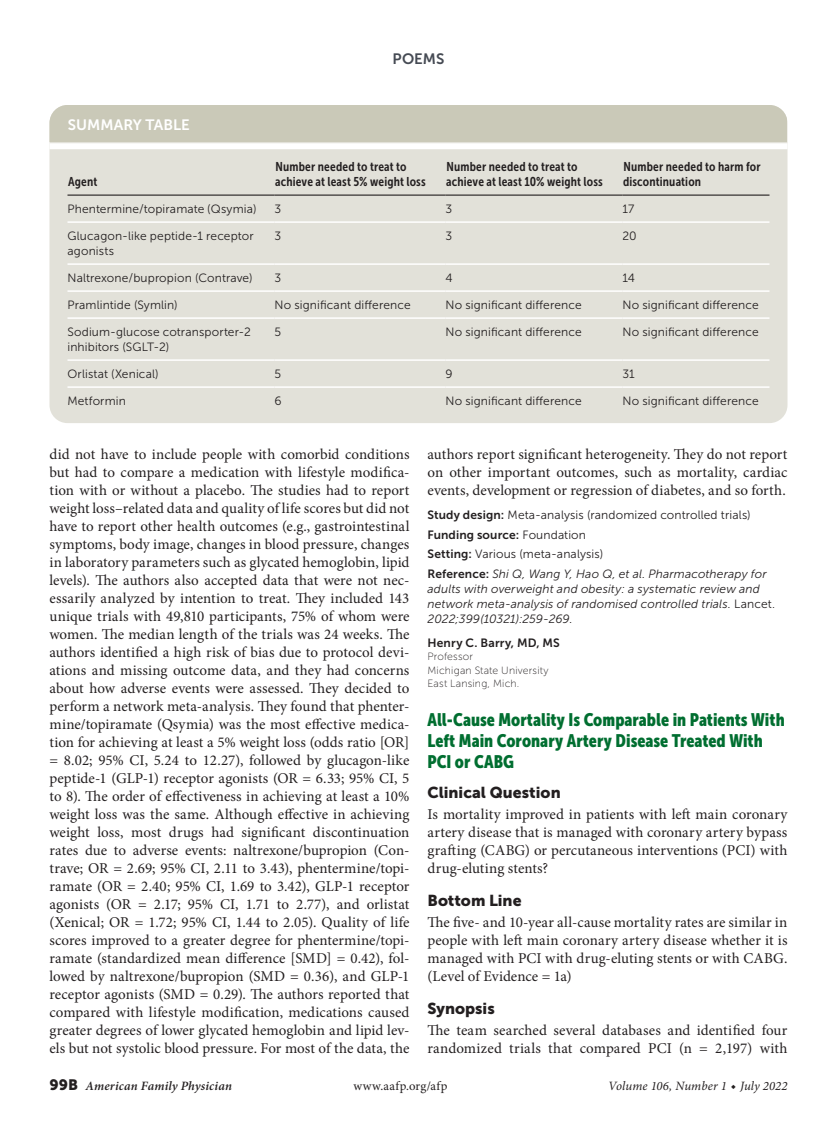
<style>
.page{position:relative;width:837px;height:1134px;background:#fff}
.page>*{position:absolute;margin:0;border:0;box-sizing:border-box;transform-origin:0 0}
.item_title{font:18px/21px "Museo Sans Cond 900";color:#006e30}
.head1{font:15.75px "Museo Sans 900";color:#231f20}
.body_noindent{font:15px/18px "Minion Pro";letter-spacing:.005em;color:#231f20;text-align:justify}
.table_title_sort{font:15px "Museo Sans 700";color:#fff}
.t1{font:15px "Museo Sans 700";color:#464b54}
.table_head{font:12.75px/15.3px "Museo Sans Cond 700";letter-spacing:.01em;color:#231f20}
.table_head_last_col{font:12.75px/15.3px "Museo Sans Cond 700";letter-spacing:.015em;color:#231f20}
.t2{font:italic 600 12.75px "Minion Pro";letter-spacing:.015em;color:#231f20}
.t3{font:italic 12.75px "Minion Pro";letter-spacing:.01em;color:#231f20}
.t4{font:12.75px "Minion Pro";letter-spacing:.03em;color:#231f20}
.table_data{font:12px/15px "Museo Sans 300";letter-spacing:.01em;color:#231f20}
.poems_ref{font:italic 12px/15px "Museo Sans 300";letter-spacing:.01em;color:#231f20}
.poems_ref-2{font:12px "Museo Sans 300";letter-spacing:.01em;color:#231f20}
.table_data_last_col{font:12px "Museo Sans 300";letter-spacing:.01em;color:#231f20}
.poems_ref-3{font:12px "Museo Sans 700";letter-spacing:.01em;color:#231f20}
.byline_after{font:12px "Museo Sans 700";letter-spacing:.015em;color:#231f20}
.byline_after_affil{font:10.5px/13.5px "Museo Sans 100";letter-spacing:.02em;color:#231f20}
.s1{font-family:"Museo Sans 700"}
.s2{font-family:"Museo Sans 300"}
.s3{font-family:"Museo Sans 700";font-style:normal}
.s4{font-style:normal}
.s5{font-family:"Museo Sans 900";font-weight:400;font-style:normal;font-size:15px}
</style>
<div class="page">
<div style="left:50px;top:105px;width:738px;height:318px;background:#e2e1d9;border-radius:18px"></div>
<hr style="left:68px;top:221px;width:206px;height:2px;background:#fff">
<hr style="left:274px;top:221px;width:172px;height:2px;background:#fff">
<hr style="left:446px;top:221px;width:176px;height:2px;background:#fff">
<hr style="left:622px;top:221px;width:148px;height:2px;background:#fff">
<hr style="left:68px;top:263px;width:206px;height:2px;background:#fff">
<hr style="left:274px;top:263px;width:172px;height:2px;background:#fff">
<hr style="left:446px;top:263px;width:176px;height:2px;background:#fff">
<hr style="left:622px;top:263px;width:148px;height:2px;background:#fff">
<hr style="left:68px;top:290px;width:206px;height:2px;background:#fff">
<hr style="left:274px;top:290px;width:172px;height:2px;background:#fff">
<hr style="left:446px;top:290px;width:176px;height:2px;background:#fff">
<hr style="left:622px;top:290px;width:148px;height:2px;background:#fff">
<hr style="left:68px;top:317px;width:206px;height:2px;background:#fff">
<hr style="left:274px;top:317px;width:172px;height:2px;background:#fff">
<hr style="left:446px;top:317px;width:176px;height:2px;background:#fff">
<hr style="left:622px;top:317px;width:148px;height:2px;background:#fff">
<hr style="left:68px;top:359px;width:206px;height:2px;background:#fff">
<hr style="left:274px;top:359px;width:172px;height:2px;background:#fff">
<hr style="left:446px;top:359px;width:176px;height:2px;background:#fff">
<hr style="left:622px;top:359px;width:148px;height:2px;background:#fff">
<hr style="left:68px;top:195px;width:206px;height:1px;background:#231f20">
<hr style="left:274px;top:195px;width:172px;height:1px;background:#231f20">
<hr style="left:446px;top:195px;width:176px;height:1px;background:#231f20">
<hr style="left:622px;top:195px;width:148px;height:1px;background:#231f20">
<hr style="left:68px;top:386px;width:206px;height:2px;background:#fff">
<hr style="left:274px;top:386px;width:172px;height:2px;background:#fff">
<hr style="left:446px;top:386px;width:176px;height:2px;background:#fff">
<hr style="left:622px;top:386px;width:148px;height:2px;background:#fff">
<div style="left:50px;top:105px;width:738px;height:37px;background:#cac9b8"></div>
<div style="left:50px;top:143px;width:738px;height:6px;background:#fff"></div>
<p class="table_title_sort" style="left:68px;top:116px;width:123px">SUMMARY TABLE</p>
<p class="table_head" style="left:68px;top:174px;width:31px">Agent</p>
<p class="t1" style="left:393px;top:50px;width:53px">POEMS</p>
<p class="table_head" style="left:275px;top:159px;width:152px">Number needed to treat to achieve at least 5% weight loss</p>
<p class="table_head" style="left:446px;top:159px;width:158px">Number needed to treat to achieve at least 10% weight loss</p>
<p class="table_head_last_col" style="left:623px;top:159px;width:139px">Number needed to harm for discontinuation</p>
<p class="table_data" style="left:68px;top:202px;width:191px">Phentermine/topiramate (Qsymia)</p>
<p class="table_data" style="left:274px;top:202px;width:8px">3</p>
<p class="table_data" style="left:446px;top:202px;width:8px">3</p>
<p class="table_data_last_col" style="left:622px;top:203px;width:13px">17</p>
<p class="table_data" style="left:68px;top:229px;width:188px">Glucagon-like peptide-1 receptor agonists</p>
<p class="table_data" style="left:274px;top:229px;width:8px">3</p>
<p class="table_data" style="left:446px;top:229px;width:8px">3</p>
<p class="table_data_last_col" style="left:622px;top:230px;width:16px">20</p>
<p class="table_data" style="left:68px;top:271px;width:187px">Naltrexone/bupropion (Contrave)</p>
<p class="table_data" style="left:274px;top:271px;width:8px">3</p>
<p class="table_data" style="left:446px;top:271px;width:9px">4</p>
<p class="table_data_last_col" style="left:622px;top:272px;width:14px">14</p>
<p class="table_data" style="left:68px;top:298px;width:112px">Pramlintide (Symlin)</p>
<p class="table_data" style="left:274px;top:298px;width:138px">No significant difference</p>
<p class="table_data" style="left:446px;top:298px;width:138px">No significant difference</p>
<p class="table_data_last_col" style="left:622px;top:299px;width:138px">No significant difference</p>
<p class="table_data" style="left:68px;top:325px;width:185px">Sodium-glucose cotransporter-2 inhibitors (SGLT-2)</p>
<p class="table_data" style="left:274px;top:325px;width:8px">5</p>
<p class="table_data" style="left:446px;top:325px;width:138px">No significant difference</p>
<p class="table_data_last_col" style="left:622px;top:326px;width:138px">No significant difference</p>
<p class="table_data" style="left:68px;top:367px;width:93px">Orlistat (Xenical)</p>
<p class="table_data" style="left:274px;top:367px;width:8px">5</p>
<p class="table_data" style="left:446px;top:367px;width:9px">9</p>
<p class="table_data_last_col" style="left:622px;top:368px;width:14px">31</p>
<p class="table_data" style="left:68px;top:394px;width:60px">Metformin</p>
<p class="table_data" style="left:274px;top:394px;width:9px">6</p>
<p class="table_data" style="left:446px;top:394px;width:138px">No significant difference</p>
<p class="table_data_last_col" style="left:622px;top:395px;width:138px">No significant difference</p>
<p class="body_noindent" style="left:50px;top:445px;width:362px">did not have to include people with comorbid conditions but had to compare a medication with lifestyle modifica&shy;tion with or without a placebo. The studies had to report weight loss–related data and quality of life scores but did not have to report other health outcomes (e.g., gastrointestinal symptoms, body image, changes in blood pressure, changes in laboratory parameters such as glycated hemoglobin, lipid levels). The authors also accepted data that were not nec&shy;essarily analyzed by intention to treat. They included 143 unique trials with 49,810 participants, 75% of whom were women. The median length of the trials was 24 weeks. The authors identified a high risk of bias due to protocol devi&shy;ations and missing outcome data, and they had concerns about how adverse events were assessed. They decided to perform a network meta-analysis. They found that phenter&shy;mine/topiramate (Qsymia) was the most effective medica&shy;tion for achieving at least a 5% weight loss (odds ratio [OR] = 8.02; 95% CI, 5.24 to 12.27), followed by glucagon-like peptide-1 (GLP-1) receptor agonists (OR = 6.33; 95% CI, 5 to 8). The order of effectiveness in achieving at least a 10% weight loss was the same. Although effective in achieving weight loss, most drugs had significant discontinuation rates due to adverse events: naltrexone/bupropion (Con&shy;trave; OR = 2.69; 95% CI, 2.11 to 3.43), phentermine/topi&shy;ramate (OR = 2.40; 95% CI, 1.69 to 3.42), GLP-1 receptor agonists (OR = 2.17; 95% CI, 1.71 to 2.77), and orlistat (Xenical; OR = 1.72; 95% CI, 1.44 to 2.05). Quality of life scores improved to a greater degree for phentermine/topi&shy;ramate (standardized mean difference [SMD] = 0.42), fol&shy;lowed by naltrexone/bupropion (SMD = 0.36), and GLP-1 receptor agonists (SMD = 0.29). The authors reported that compared with lifestyle modification, medications caused greater degrees of lower glycated hemoglobin and lipid lev&shy;els but not systolic blood pressure. For most of the data, the</p>
<p class="body_noindent" style="left:428px;top:445px;width:362px">authors report significant heterogeneity. They do not report on other important outcomes, such as mortality, cardiac events, development or regression of diabetes, and so forth.</p>
<p class="poems_ref-2" style="left:428px;top:508px;width:325px"><span class="s1">Study design:</span> Meta-analysis (randomized controlled trials)</p>
<p class="poems_ref-3" style="left:428px;top:528px;width:160px">Funding source: <span class="s2">Foundation</span></p>
<p class="poems_ref-2" style="left:428px;top:547px;width:177px"><span class="s1">Setting:</span> Various (meta-analysis)</p>
<p class="poems_ref" style="left:428px;top:566px;width:349px"><span class="s3">Reference:</span> Shi Q, Wang Y, Hao Q, et al. Pharmacotherapy for adults with overweight and obesity: a systematic review and network meta-analysis of randomised controlled trials. <span class="s4">Lancet.<br></span>2022;399(10321):259-269.</p>
<p class="byline_after" style="left:428px;top:636px;width:134px">Henry C. Barry, MD, MS</p>
<p class="byline_after_affil" style="left:428px;top:650px;width:123px">Professor<br>Michigan State University<br>East Lansing, Mich.</p>
<p class="item_title" style="left:428px;top:709px;width:359px">All-Cause Mortality Is Comparable in Patients With<br>Left Main Coronary Artery Disease Treated With<br>PCI or CABG</p>
<p class="head1" style="left:428px;top:784px;width:135px">Clinical Question</p>
<p class="body_noindent" style="left:428px;top:805px;width:362px">Is mortality improved in patients with left main coronary artery disease that is managed with coronary artery bypass grafting (CABG) or percutaneous interventions (PCI) with drug-eluting stents?</p>
<p class="head1" style="left:428px;top:892px;width:96px">Bottom Line</p>
<p class="body_noindent" style="left:428px;top:913px;width:362px">The five- and 10-year all-cause mortality rates are similar in people with left main coronary artery disease whether it is managed with PCI with drug-eluting stents or with CABG. (Level of Evidence = 1a)</p>
<p class="head1" style="left:428px;top:1000px;width:69px">Synopsis</p>
<p class="body_noindent" style="left:428px;top:1021px;width:362px">The team searched several databases and identified four randomized trials that compared PCI (n = 2,197) with</p>
<p class="t2" style="left:50px;top:1077px;width:184px"><span class="s5">99B</span> American Family Physician</p>
<p class="t4" style="left:353px;top:1078px;width:96px">www.aafp.org/afp</p>
<p class="t3" style="left:608px;top:1078px;width:181px">Volume 106, Number 1 ◆ July 2022</p>
</div>
